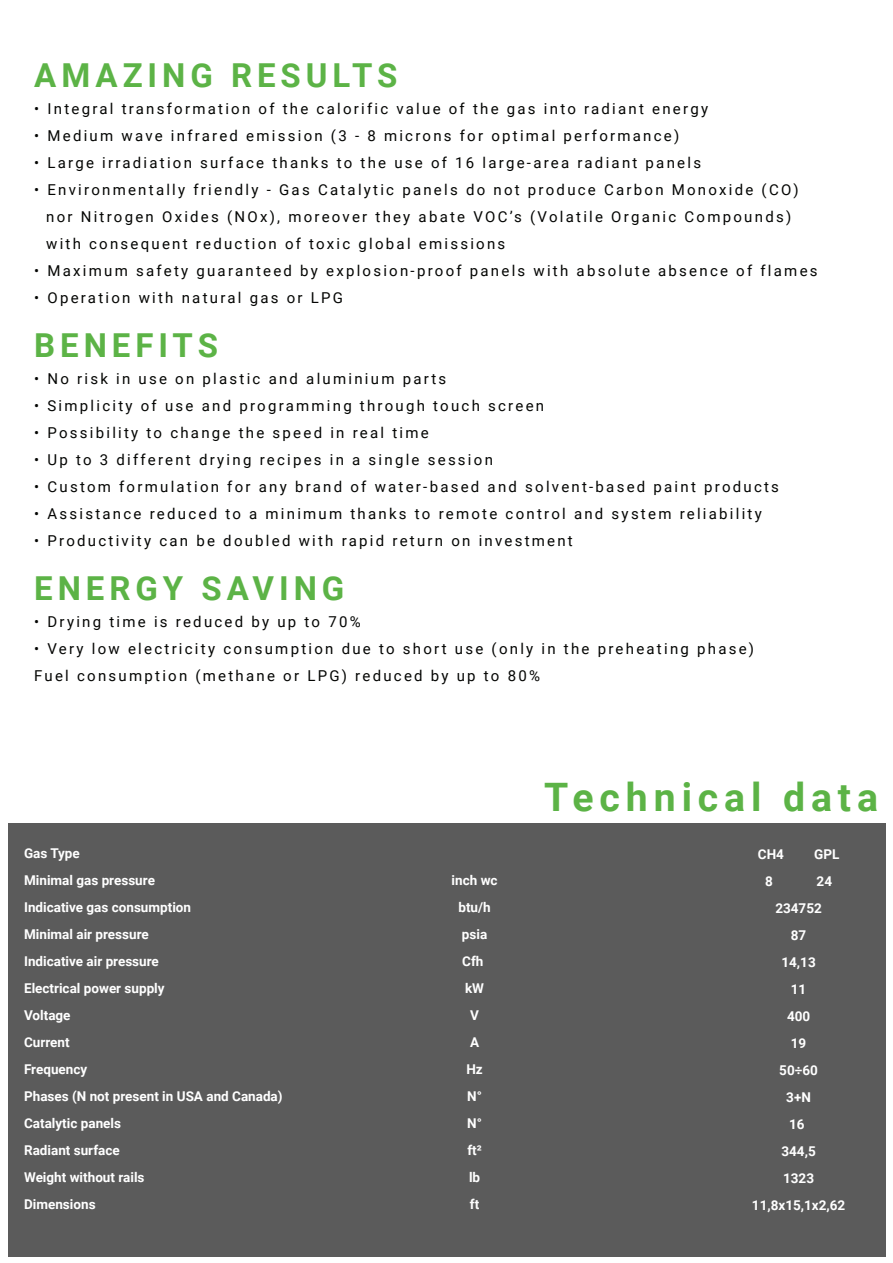
<style>
.page{position:relative;width:893px;height:1263px;background:#fff}
.page>*{position:absolute;margin:0;border:0;box-sizing:border-box;transform-origin:0 0}
.t1{font:700 39.15px "Roboto";letter-spacing:.15em;color:#5cb346}
.t2{font:700 33px "Roboto";letter-spacing:.15em;color:#5cb346}
.t3{font:15px/27px "Roboto";letter-spacing:.15em;color:#040503}
.t4{font:700 13.5px/27px "Roboto";color:#fff}
</style>
<div class="page">
<div style="left:8px;top:823px;width:877px;height:433px;background:#5b5b5b"></div>
<h2 class="t2" style="left:34px;top:52px;width:365px">AMAZING RESULTS</h2>
<p class="t3" style="left:34px;top:95px;width:675px">• Integral transformation of the calorific value of the gas into radiant energy</p>
<p class="t3" style="left:34px;top:122px;width:647px">• Medium wave infrared emission (3 - 8 microns for optimal performance)</p>
<p class="t3" style="left:34px;top:149px;width:668px">• Large irradiation surface thanks to the use of 16 large-area radiant panels</p>
<p class="t3" style="left:46px;top:176px;width:754px;text-indent:-12px">• Environmentally friendly - Gas Catalytic panels do not produce Carbon Monoxide (CO) nor Nitrogen Oxides (NOx), moreover they abate VOC’s (Volatile Organic Compounds) with consequent reduction of toxic global emissions</p>
<p class="t3" style="left:34px;top:257px;width:785px">• Maximum safety guaranteed by explosion-proof panels with absolute absence of flames</p>
<p class="t3" style="left:34px;top:284px;width:310px">• Operation with natural gas or LPG</p>
<h2 class="t2" style="left:34px;top:322px;width:185px">BENEFITS</h2>
<p class="t3" style="left:34px;top:365px;width:414px">• No risk in use on plastic and aluminium parts</p>
<p class="t3" style="left:34px;top:392px;width:511px">• Simplicity of use and programming through touch screen</p>
<p class="t3" style="left:34px;top:419px;width:396px">• Possibility to change the speed in real time</p>
<p class="t3" style="left:34px;top:446px;width:460px">• Up to 3 different drying recipes in a single session</p>
<p class="t3" style="left:34px;top:473px;width:746px">• Custom formulation for any brand of water-based and solvent-based paint products</p>
<p class="t3" style="left:34px;top:500px;width:729px">• Assistance reduced to a minimum thanks to remote control and system reliability</p>
<p class="t3" style="left:34px;top:527px;width:540px">• Productivity can be doubled with rapid return on investment</p>
<h2 class="t2" style="left:34px;top:565px;width:312px">ENERGY SAVING</h2>
<p class="t3" style="left:34px;top:608px;width:328px">• Drying time is reduced by up to 70%</p>
<p class="t3" style="left:34px;top:635px;width:721px">• Very low electricity consumption due to short use (only in the preheating phase)<br>Fuel consumption (methane or LPG) reduced by up to 80%</p>
<p class="t4" style="left:24px;top:839px;width:260px">Gas Type<br>Minimal gas pressure<br>Indicative gas consumption<br>Minimal air pressure<br>Indicative air pressure<br>Electrical power supply<br>Voltage<br>Current<br>Frequency<br>Phases (N not present in USA and Canada)<br>Catalytic panels<br>Radiant surface<br>Weight without rails<br>Dimensions</p>
<p class="t4" style="left:452px;top:866px;width:48px;text-align:center">inch wc btu/h psia<br>Cfh<br>kW<br>V<br>A<br>Hz<br>N°<br>N°<br>ft²<br>lb<br>ft</p>
<h1 class="t1" style="left:544px;top:769px;width:335px">Technical data</h1>
<p class="t4" style="left:758px;top:840px;width:28px">CH4</p>
<p class="t4" style="left:814px;top:840px;width:27px">GPL</p>
<p class="t4" style="left:765px;top:867px;width:9px">8</p>
<p class="t4" style="left:817px;top:867px;width:17px">24</p>
<p class="t4" style="left:775px;top:894px;width:48px">234752</p>
<p class="t4" style="left:791px;top:921px;width:17px">87</p>
<p class="t4" style="left:781px;top:948px;width:36px">14,13</p>
<p class="t4" style="left:791px;top:975px;width:17px">11</p>
<p class="t4" style="left:787px;top:1002px;width:25px">400</p>
<p class="t4" style="left:791px;top:1029px;width:17px">19</p>
<p class="t4" style="left:779px;top:1056px;width:40px">50÷60</p>
<p class="t4" style="left:786px;top:1083px;width:26px">3+N</p>
<p class="t4" style="left:789px;top:1110px;width:17px">16</p>
<p class="t4" style="left:781px;top:1137px;width:36px">344,5</p>
<p class="t4" style="left:783px;top:1164px;width:32px">1323</p>
<p class="t4" style="left:752px;top:1191px;width:95px">11,8x15,1x2,62</p>
</div>
